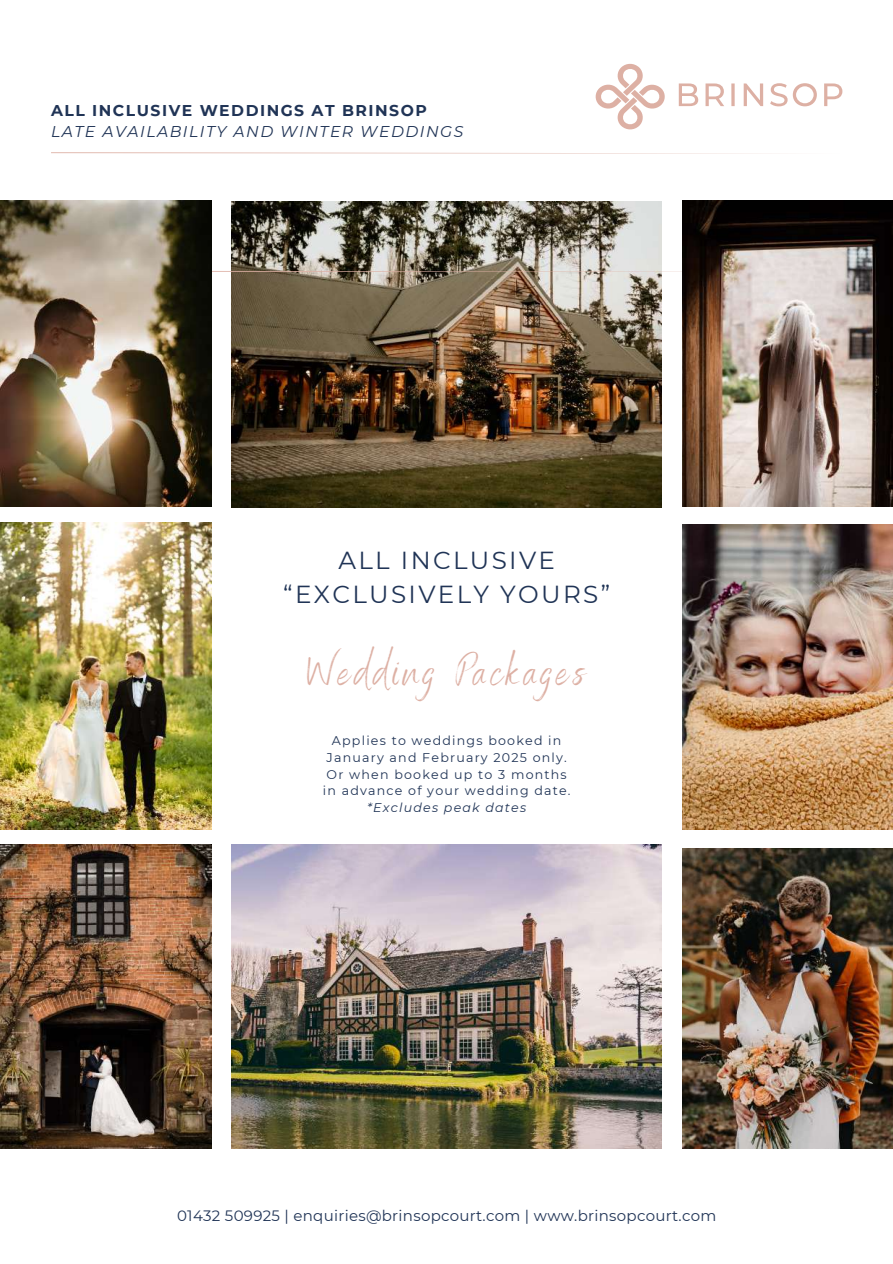
<style>
.page{position:relative;width:893px;height:1264px;background:#fff}
.page>*{position:absolute;margin:0;border:0;box-sizing:border-box;transform-origin:0 0}
.t1{font:44.1px "Benedict";letter-spacing:.095em;color:#ddb0a4}
.t2{font:24.6px/33.8px "Montserrat";letter-spacing:.095em;color:#203456;text-align:center}
.t3{font:italic 15.6px "Montserrat";letter-spacing:.095em;color:#203456}
.t4{font:700 15.6px "Montserrat";letter-spacing:.095em;color:#203456}
.t5{font:15px "Montserrat";letter-spacing:.02em;color:#203456}
.t6{font:12.6px/16.8px "Montserrat";letter-spacing:.095em;color:#203456;text-align:center}
.t7{font:italic 12.6px "Montserrat";letter-spacing:.095em;color:#203456}
</style>
<div class="page">
<svg style="left:595px;top:63px;width:70px;height:67px"></svg>
<svg style="left:678px;top:83px;width:20px;height:23px"></svg>
<svg style="left:705px;top:83px;width:19px;height:23px"></svg>
<hr style="left:731px;top:83px;width:3px;height:23px;background:#ddb0a4">
<svg style="left:743px;top:83px;width:20px;height:23px"></svg>
<svg style="left:770px;top:83px;width:46px;height:23px"></svg>
<svg style="left:824px;top:83px;width:18px;height:23px"></svg>
<img style="left:232px;top:844px;width:429px;height:304px">
<img style="left:232px;top:201px;width:429px;height:306px">
<svg style="left:211px;top:271px;width:471px;height:1px"></svg>
<svg style="left:51px;top:152px;width:712px;height:2px"></svg>
<img style="left:682px;top:201px;width:210px;height:306px">
<img style="left:0;top:201px;width:211px;height:306px">
<img style="left:0;top:844px;width:212px;height:304px">
<img style="left:682px;top:525px;width:210px;height:304px">
<img style="left:0;top:522px;width:212px;height:307px">
<img style="left:682px;top:848px;width:210px;height:300px">
<p class="t4" style="left:51px;top:101px;width:377px">ALL INCLUSIVE WEDDINGS AT BRINSOP</p>
<p class="t3" style="left:51px;top:122px;width:414px">LATE AVAILABILITY AND WINTER WEDDINGS</p>
<h2 class="t2" style="left:283px;top:543px;width:328px">ALL INCLUSIVE “EXCLUSIVELY YOURS”</h2>
<h1 class="t1" style="left:307px;top:643px;width:279px">Wedding Packages</h1>
<p class="t6" style="left:323px;top:732px;width:249px">Applies to weddings booked in<br>January and February 2025 only.<br>Or when booked up to 3 months in advance of your wedding date.</p>
<p class="t7" style="left:367px;top:800px;width:161px">*Excludes peak dates</p>
<p class="t5" style="left:177px;top:1206px;width:540px">01432 509925 | enquiries@brinsopcourt.com | www.brinsopcourt.com</p>
</div>
